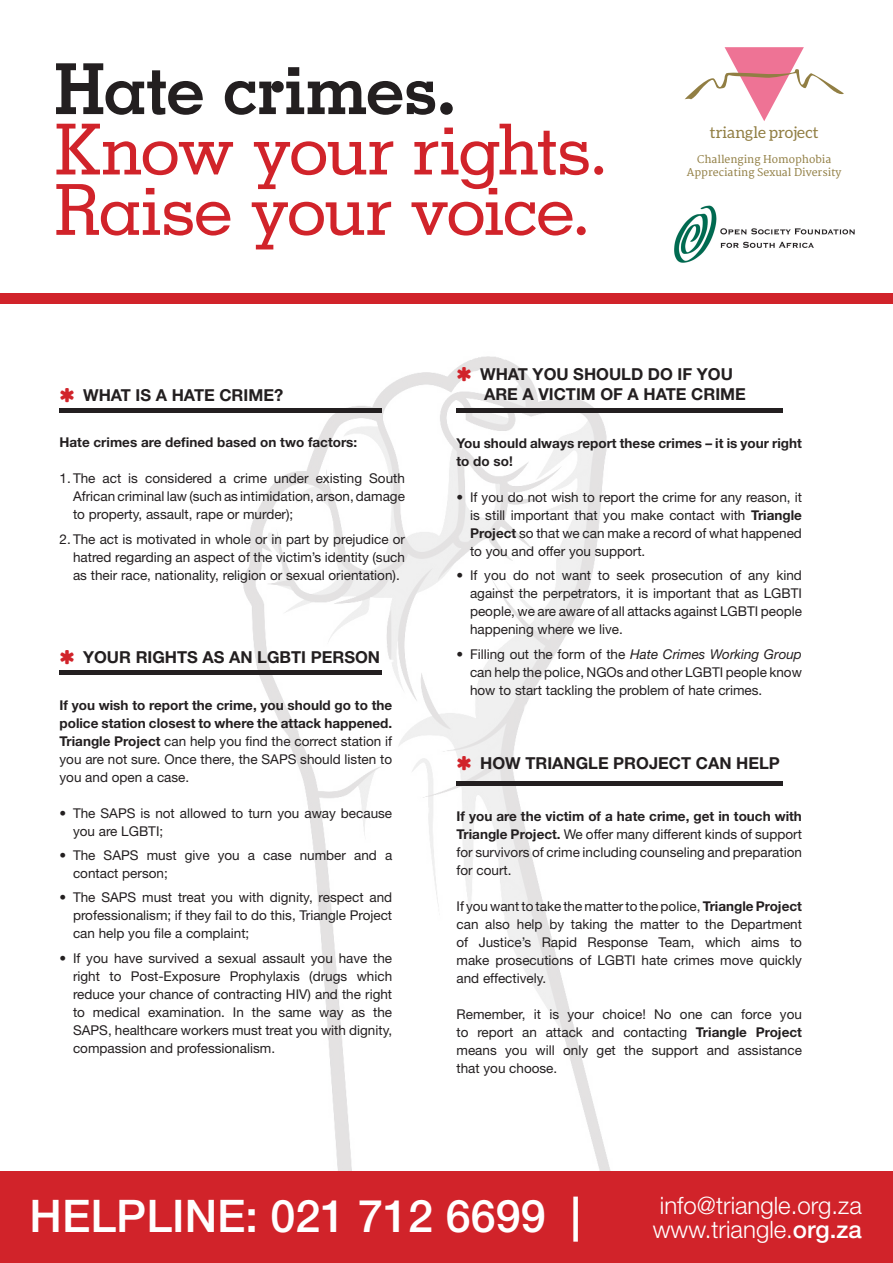
<style>
.page{position:relative;width:893px;height:1263px;background:#fff}
.page>*{position:absolute;margin:0;border:0;box-sizing:border-box;transform-origin:0 0}
.t1{font:500 70.28px/60.4px "Memphis";letter-spacing:-.035em;color:#d1232a}
.t2{font:700 70.28px "Memphis";letter-spacing:-.025em;color:#231f20}
.t3{font:500 45px "Helvetica Neue LT Std";color:#fff}
.t4{font:300 24px "Helvetica Neue LT Std";color:#fff}
.t5{font:700 16.5px "Helvetica Neue LT Std";color:#231f20}
.t6{font:15.98px "Aleo";color:#917e43}
.t7{font:13.5px/18px "Helvetica Neue LT Std";color:#231f20;text-align:justify}
.t8{font:700 13.5px/18px "Helvetica Neue LT Std";color:#231f20;text-align:justify}
.t9{font:10.5px "Merriweather";color:#917e43}
.s1{font-weight:400}
.s2{font-weight:700}
.s3{font-style:italic}
.s4{font-weight:500}
</style>
<div class="page">
<img style="left:0;top:293px;width:893px;height:879px">
<img style="left:674px;top:205px;width:181px;height:58px">
<div style="left:0;top:1172px;width:893px;height:91px;background:#d1232a"></div>
<svg style="left:685px;top:47px;width:159px;height:74px"></svg>
<div style="left:0;top:294px;width:893px;height:10px;background:#d1232a"></div>
<div style="left:60px;top:408px;width:322px;height:5px;background:#231f20"></div>
<div style="left:60px;top:670px;width:322px;height:5px;background:#231f20"></div>
<div style="left:456px;top:781px;width:326px;height:5px;background:#231f20"></div>
<div style="left:456px;top:408px;width:326px;height:5px;background:#231f20"></div>
<svg style="left:61px;top:650px;width:13px;height:14px"></svg>
<svg style="left:457px;top:366px;width:14px;height:15px"></svg>
<svg style="left:457px;top:756px;width:14px;height:14px"></svg>
<svg style="left:61px;top:387px;width:13px;height:15px"></svg>
<p class="t2" style="left:54px;top:45px;width:402px">Hate crimes.</p>
<p class="t1" style="left:54px;top:118px;width:555px">Know your rights.<br>Raise your voice.</p>
<p class="t6" style="left:710px;top:123px;width:110px">triangle project</p>
<p class="t9" style="left:697px;top:153px;width:135px">Challenging Homophobia</p>
<p class="t9" style="left:687px;top:166px;width:156px">Appreciating Sexual Diversity</p>
<p class="t5" style="left:83px;top:385px;width:202px">WHAT IS A HATE CRIME?</p>
<p class="t8" style="left:60px;top:433px;width:299px">Hate crimes are defined based on two factors:</p>
<p class="t7" style="left:73px;top:469px;width:333px;text-indent:-14px">1. The act is considered a crime under existing South African criminal law (such as intimidation, arson, damage to property, assault, rape or murder);</p>
<p class="t7" style="left:73px;top:530px;width:333px;text-indent:-14px">2. The act is motivated in whole or in part by prejudice or hatred regarding an aspect of the victim’s identity (such as their race, nationality, religion or sexual orientation).</p>
<p class="t5" style="left:83px;top:647px;width:299px">YOUR RIGHTS AS AN LGBTI PERSON</p>
<p class="t8" style="left:60px;top:695px;width:334px">If you wish to report the crime, you should go to the police station closest to where the attack happened.<br>Triangle Project <span class="s1">can help you find the correct station if you are not sure. Once there, the SAPS should listen to you and open a case.</span></p>
<p class="t7" style="left:73px;top:804px;width:321px;text-indent:-14px">• The SAPS is not allowed to turn you away because you are LGBTI;</p>
<p class="t7" style="left:73px;top:846px;width:321px;text-indent:-14px">• The SAPS must give you a case number and a contact person;</p>
<p class="t7" style="left:73px;top:888px;width:321px;text-indent:-14px">• The SAPS must treat you with dignity, respect and professionalism; if they fail to do this, Triangle Project can help you file a complaint;</p>
<p class="t7" style="left:73px;top:949px;width:321px;text-indent:-14px">• If you have survived a sexual assault you have the right to Post-Exposure Prophylaxis (drugs which reduce your chance of contracting HIV) and the right to medical examination. In the same way as the SAPS, healthcare workers must treat you with dignity, compassion and professionalism.</p>
<p class="t5" style="left:480px;top:364px;width:254px">WHAT YOU SHOULD DO IF YOU</p>
<p class="t5" style="left:484px;top:383px;width:263px">ARE A VICTIM OF A HATE CRIME</p>
<p class="t8" style="left:456px;top:434px;width:347px">You should always report these crimes – it is your right to do so!</p>
<p class="t7" style="left:470px;top:488px;width:333px;text-indent:-14px">• If you do not wish to report the crime for any reason, it is still important that you make contact with <span class="s2">Triangle Project</span> so that we can make a record of what happened to you and offer you support.</p>
<p class="t7" style="left:470px;top:566px;width:333px;text-indent:-14px">• If you do not want to seek prosecution of any kind against the perpetrators, it is important that as LGBTI people, we are aware of all attacks against LGBTI people happening where we live.</p>
<p class="t7" style="left:470px;top:645px;width:333px;text-indent:-14px">• Filling out the form of the <span class="s3">Hate Crimes Working Group </span>can help the police, NGOs and other LGBTI people know how to start tackling the problem of hate crimes.</p>
<p class="t5" style="left:480px;top:753px;width:301px">HOW TRIANGLE PROJECT CAN HELP</p>
<p class="t7" style="left:456px;top:807px;width:347px"><span class="s2">If you are the victim of a hate crime, get in touch with Triangle Project.</span> We offer many different kinds of support for survivors of crime including counseling and preparation for court.</p>
<p class="t7" style="left:456px;top:897px;width:347px">If you want to take the matter to the police, <span class="s2">Triangle Project </span>can also help by taking the matter to the Department of Justice’s Rapid Response Team, which aims to make prosecutions of LGBTI hate crimes move quickly and effectively.</p>
<p class="t7" style="left:456px;top:1005px;width:347px">Remember, it is your choice! No one can force you to report an attack and contacting <span class="s2">Triangle Project </span>means you will only get the support and assistance that you choose.</p>
<p class="t3" style="left:30px;top:1189px;width:553px">HELPLINE: 021 712 6699 |</p>
<p class="t4" style="left:660px;top:1191px;width:203px">info@triangle.org.za</p>
<p class="t4" style="left:653px;top:1215px;width:210px">www.triangle.<span class="s4">org.za</span></p>
</div>
